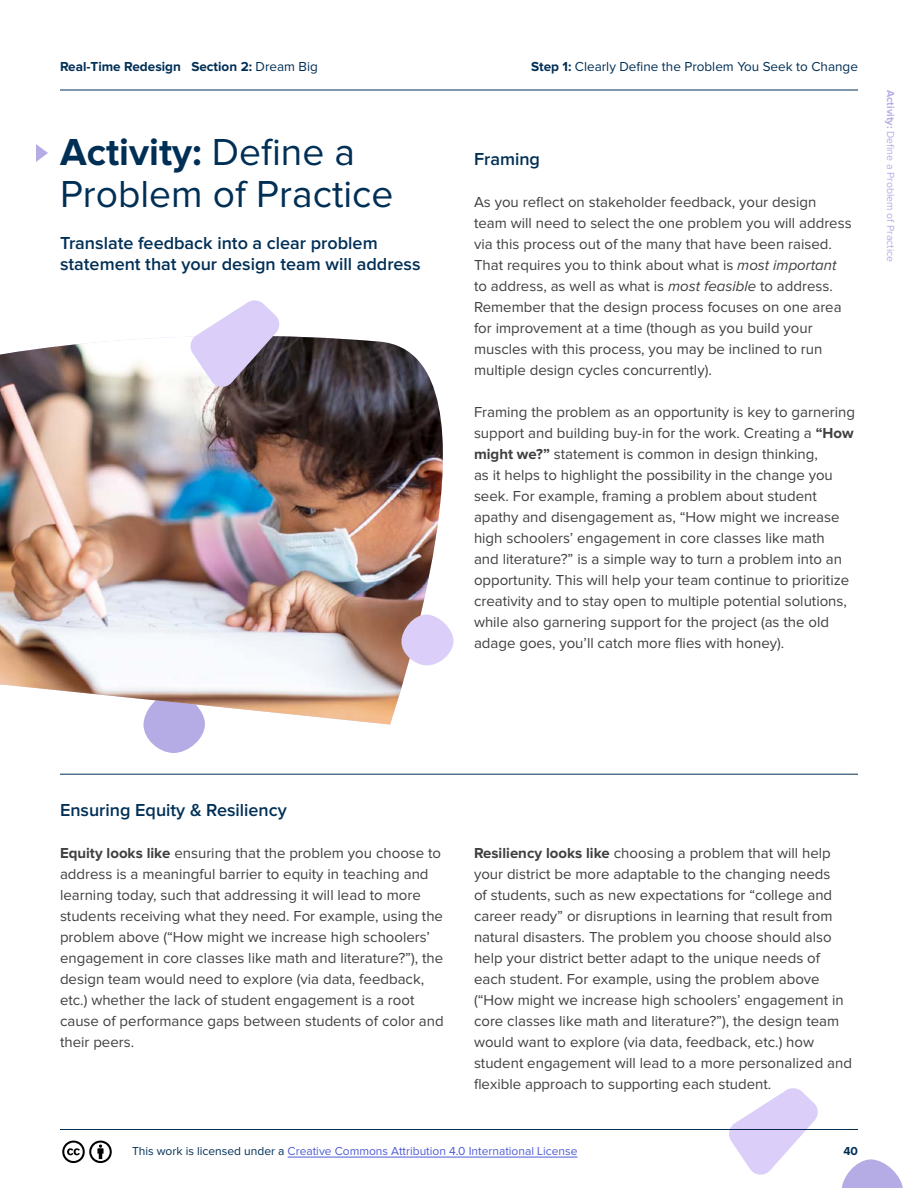
<style>
.page{position:relative;width:918px;height:1188px;background:#fff}
.page>*{position:absolute;margin:0;border:0;box-sizing:border-box;transform-origin:0 0}
.t1{font:39px/42px "Proxima Nova";color:#002f56}
.t2{font:600 18px/21px "Proxima Nova";color:#002f56}
.t3{font:15px/21px "Proxima Nova";color:#404040}
.t4{font:13.5px "Proxima Nova";color:#002f56}
.t5{font:700 13.5px "Proxima Nova";color:#002f56}
.t6{font:12px "Proxima Nova";color:#4f5cd6}
.t7{font:700 12px "Proxima Nova";color:#002f56}
.t8{font:10.5px "Proxima Nova";color:#b6ace5}
.s1{font-weight:400}
.s2{font-weight:700}
.s3{font-style:italic}
.s4{color:#002f56}
</style>
<div class="page">
<svg style="left:36px;top:144px;width:12px;height:18px"></svg>
<svg style="left:842px;top:1159px;width:61px;height:29px"></svg>
<svg style="left:729px;top:1088px;width:89px;height:87px"></svg>
<hr style="left:60px;top:774px;width:798px;height:1px;background:#002f56">
<div style="left:143px;top:693px;width:62px;height:60px;background:#b6ace5;border-radius:29px"></div>
<img style="left:0;top:336px;width:443px;height:388px">
<div style="left:401px;top:615px;width:53px;height:50px;background:#dbcff9;border-radius:25px"></div>
<svg style="left:190px;top:300px;width:89px;height:87px"></svg>
<hr style="left:60px;top:1129px;width:798px;height:1px;background:#002f56">
<hr style="left:60px;top:90px;width:798px;height:1px;background:#002f56">
<hr style="left:288px;top:1157px;width:290px;height:1px;background:#4f5cd6">
<svg style="left:62px;top:1140px;width:50px;height:24px"></svg>
<p class="t5" style="left:60px;top:58px;width:259px">Real-Time Redesign Section 2: <span class="s1">Dream Big</span></p>
<p class="t4" style="left:531px;top:59px;width:328px"><span class="s2">Step 1:</span> Clearly Define the Problem You Seek to Change</p>
<h1 class="t1" style="left:60px;top:132px;width:335px"><span class="s2">Activity:</span> Define a<br>Problem of Practice</h1>
<p class="t2" style="left:60px;top:233px;width:362px">Translate feedback into a clear problem statement that your design team will address</p>
<p class="t2" style="left:474px;top:149px;width:68px">Framing</p>
<p class="t3" style="left:474px;top:192px;width:379px">As you reflect on stakeholder feedback, your design team will need to select the one problem you will address via this process out of the many that have been raised.<br>That requires you to think about what is <span class="s3">most important </span>to address, as well as what is <span class="s3">most feasible</span> to address.<br>Remember that the design process focuses on one area for improvement at a time (though as you build your muscles with this process, you may be inclined to run multiple design cycles concurrently).</p>
<p class="t3" style="left:474px;top:402px;width:383px">Framing the problem as an opportunity is key to garnering support and building buy-in for the work. Creating a <span class="s2">“How might we?”</span> statement is common in design thinking,<br>as it helps to highlight the possibility in the change you seek. For example, framing a problem about student apathy and disengagement as, “How might we increase high schoolers’ engagement in core classes like math<br>and literature?” is a simple way to turn a problem into an opportunity. This will help your team continue to prioritize creativity and to stay open to multiple potential solutions, while also garnering support for the project (as the old adage goes, you’ll catch more flies with honey).</p>
<p class="t8" style="left:897px;top:90px;width:173px;rotate:90deg"><span class="s2">Activity:</span> Define a Problem of Practice</p>
<p class="t2" style="left:60px;top:800px;width:228px">Ensuring Equity &amp; Resiliency</p>
<p class="t3" style="left:60px;top:843px;width:385px"><span class="s2">Equity looks like</span> ensuring that the problem you choose to address is a meaningful barrier to equity in teaching and learning today, such that addressing it will lead to more students receiving what they need. For example, using the problem above (“How might we increase high schoolers’ engagement in core classes like math and literature?”), the design team would need to explore (via data, feedback, etc.) whether the lack of student engagement is a root cause of performance gaps between students of color and their peers.</p>
<p class="t3" style="left:474px;top:843px;width:380px"><span class="s2">Resiliency looks like</span> choosing a problem that will help your district be more adaptable to the changing needs<br>of students, such as new expectations for “college and career ready” or disruptions in learning that result from natural disasters. The problem you choose should also help your district better adapt to the unique needs of each student. For example, using the problem above (“How might we increase high schoolers’ engagement in core classes like math and literature?”), the design team would want to explore (via data, feedback, etc.) how student engagement will lead to a more personalized and flexible approach to supporting each student.</p>
<p class="t6" style="left:132px;top:1145px;width:447px"><span class="s4">This work is licensed under a</span> Creative Commons Attribution 4.0 International License</p>
<p class="t7" style="left:843px;top:1145px;width:16px">40</p>
</div>
